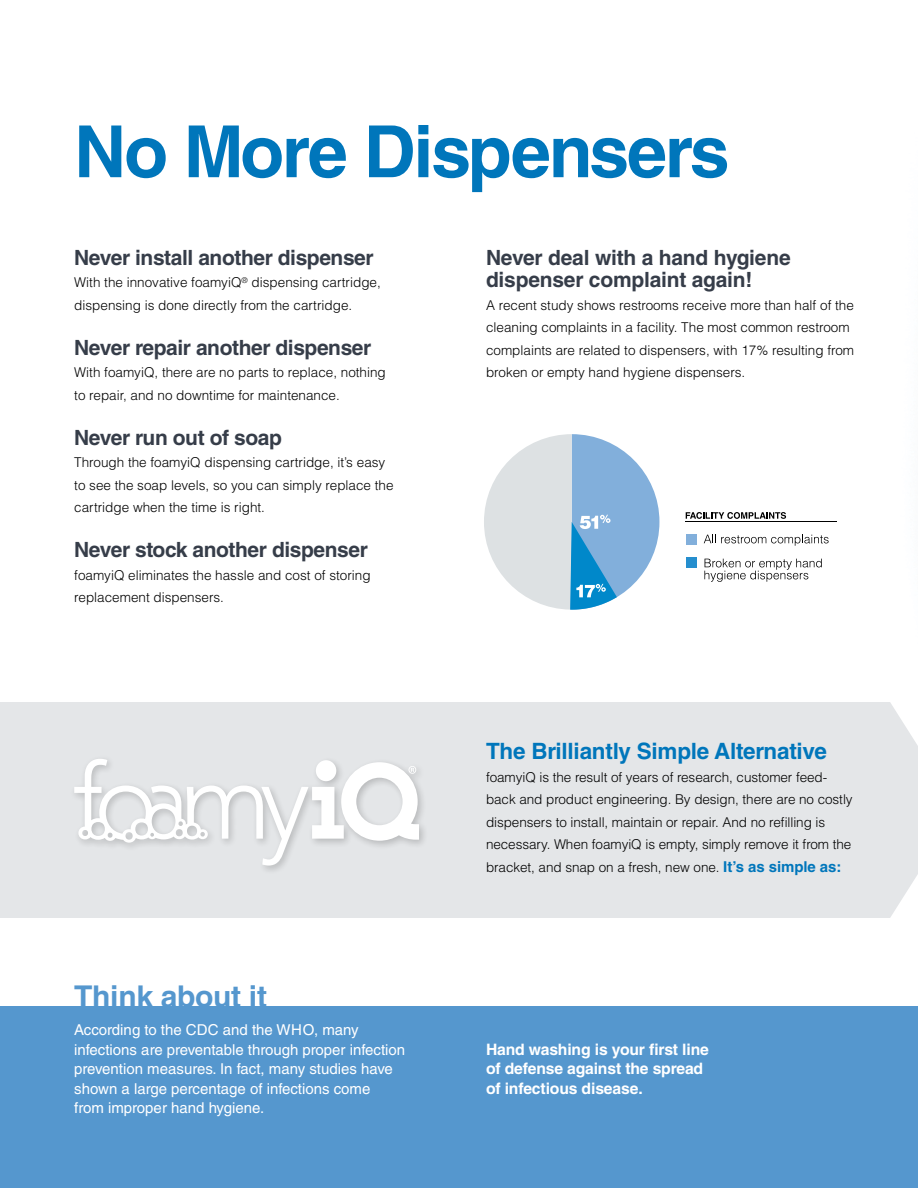
<style>
.page{position:relative;width:918px;height:1188px;background:#fff}
.page>*{position:absolute;margin:0;border:0;box-sizing:border-box;transform-origin:0 0}
.t1{font:700 72px "Helvetica LT Std";letter-spacing:-.03em;color:#0076bb}
.t2{font:700 30px "Helvetica LT Std";letter-spacing:-.01em;color:#5597ce}
.t3{font:700 22.5px "Helvetica LT Std";letter-spacing:-.01em;color:#0076bb}
.t4{font:700 21px/22.5px "Helvetica LT Std";letter-spacing:-.02em;color:#363d49}
.t5{font:700 15.75px/19.5px "Helvetica LT Std";letter-spacing:-.01em;color:#fff}
.t6{font:15px/19.5px "Helvetica LT Std";color:#fff}
.t7{font:300 13.5px/22.5px "Helvetica LT Std";color:#000}
.s1{font-weight:700;font-size:15px;color:#0076bb}
</style>
<div class="page">
<div style="left:0;top:702px;width:918px;height:216px;background:#e4e6e8"></div>
<div style="left:0;top:1006px;width:918px;height:182px;background:#5597ce"></div>
<hr style="left:685px;top:522px;width:152px;height:1px;background:#000">
<div style="left:686px;top:557px;width:10px;height:11px;background:#258ece"></div>
<div style="left:686px;top:534px;width:10px;height:10px;background:#82afdb"></div>
<svg style="left:686px;top:512px;width:100px;height:7px"></svg>
<svg style="left:704px;top:535px;width:125px;height:11px"></svg>
<svg style="left:704px;top:559px;width:118px;height:23px"></svg>
<svg style="left:484px;top:434px;width:175px;height:176px"></svg>
<div style="left:70px;top:754px;width:359px;height:121px;background:#e4e6e8"></div>
<svg style="left:74px;top:759px;width:345px;height:107px"></svg>
<h1 class="t1" style="left:74px;top:108px;width:657px">No More Dispensers</h1>
<h3 class="t4" style="left:74px;top:246px;width:301px">Never install another dispenser</h3>
<p class="t7" style="left:74px;top:271px;width:308px">With the innovative foamyiQ<sup>®</sup> dispensing cartridge, dispensing is done directly from the cartridge.</p>
<h3 class="t4" style="left:74px;top:336px;width:299px">Never repair another dispenser</h3>
<p class="t7" style="left:74px;top:361px;width:313px">With foamyiQ, there are no parts to replace, nothing to repair, and no downtime for maintenance.</p>
<h3 class="t4" style="left:74px;top:426px;width:209px">Never run out of soap</h3>
<p class="t7" style="left:74px;top:451px;width:321px">Through the foamyiQ dispensing cartridge, it’s easy to see the soap levels, so you can simply replace the cartridge when the time is right.</p>
<h3 class="t4" style="left:74px;top:538px;width:295px">Never stock another dispenser</h3>
<p class="t7" style="left:74px;top:564px;width:298px">foamyiQ eliminates the hassle and cost of storing replacement dispensers.</p>
<h2 class="t2" style="left:74px;top:978px;width:194px">Think about it</h2>
<p class="t6" style="left:74px;top:1020px;width:332px">According to the CDC and the WHO, many infections are preventable through proper infection prevention measures. In fact, many studies have shown a large percentage of infections come<br>from improper hand hygiene.</p>
<h3 class="t4" style="left:486px;top:246px;width:306px">Never deal with a hand hygiene dispenser complaint again!</h3>
<p class="t7" style="left:486px;top:294px;width:370px">A recent study shows restrooms receive more than half of the cleaning complaints in a facility. The most common restroom complaints are related to dispensers, with 17% resulting from broken or empty hand hygiene dispensers.</p>
<h3 class="t3" style="left:486px;top:738px;width:343px">The Brilliantly Simple Alternative</h3>
<p class="t7" style="left:486px;top:766px;width:368px">foamyiQ is the result of years of research, customer feed&shy;back and product engineering. By design, there are no costly dispensers to install, maintain or repair. And no refilling is necessary. When foamyiQ is empty, simply remove it from the bracket, and snap on a fresh, new one. <span class="s1">It’s as simple as:</span></p>
<p class="t5" style="left:486px;top:1039px;width:224px">Hand washing is your first line of defense against the spread of infectious disease.</p>
</div>
